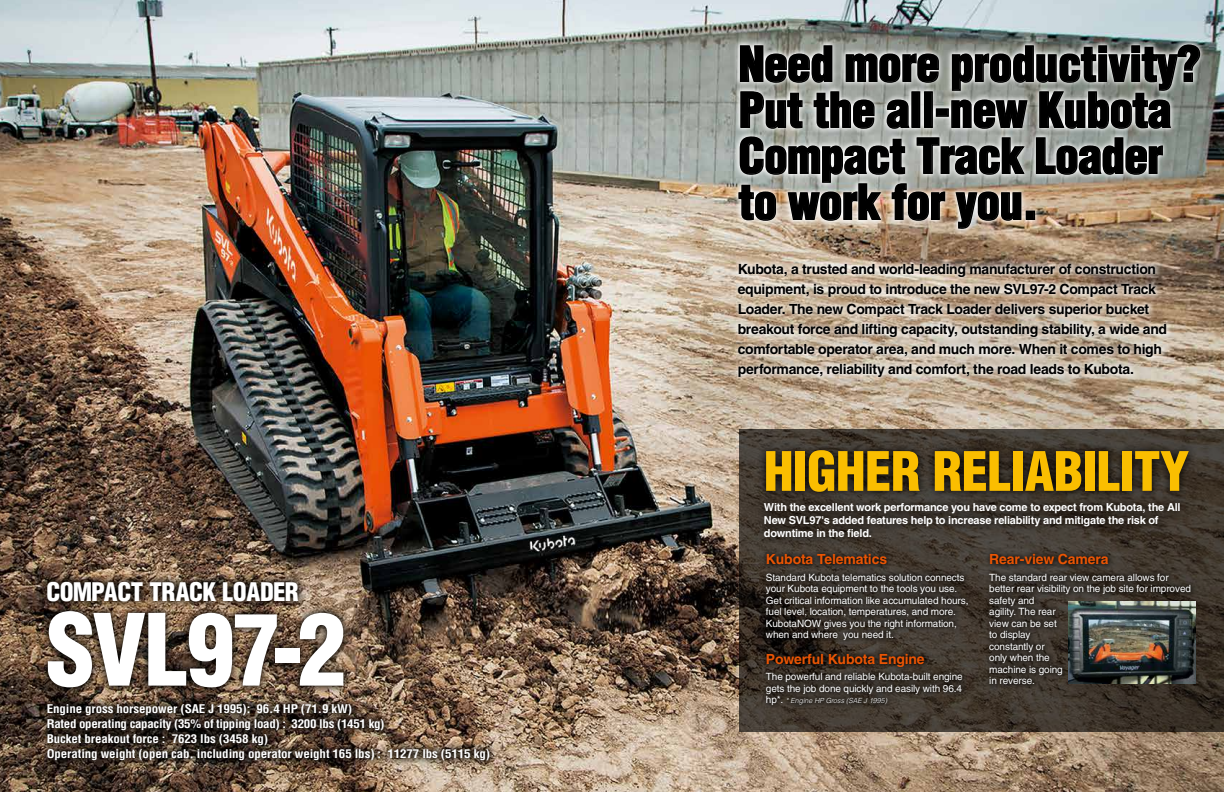
<style>
.page{position:relative;width:1224px;height:792px;background:#fff}
.page>*{position:absolute;margin:0;border:0;box-sizing:border-box;transform-origin:0 0}
.t1{font:900 condensed 97px "Helvetica";letter-spacing:-.02em;color:#fff}
.t2{font:900 condensed 53px "Helvetica";letter-spacing:-.01em;color:#fabe00}
.t3{font:900 condensed 47px/46px "Helvetica";letter-spacing:-.01em;color:#000}
.t4{font:900 condensed 25px "Helvetica";letter-spacing:-.02em;color:#fff}
.t5{font:700 14px/20px "Helvetica";letter-spacing:-.025em;color:#000}
.t6{font:700 14px "Helvetica";letter-spacing:-.01em;color:#ea5504}
.t7{font:700 condensed 11.7px/15px "Helvetica";letter-spacing:-.01em;color:#fff;scale:1.11 1}
.t8{font:700 11px/13px "Helvetica";letter-spacing:-.02em;color:#fff}
.t9{font:10px/11.5px "Helvetica";letter-spacing:-.01em;color:#fff}
.t10{font:italic 300 7px "Helvetica";color:#fff}
.s1{font-weight:400;font-style:normal;font-size:10px}
</style>
<div class="page">
<img style="left:0;top:0;width:1224px;height:792px">
<img style="left:733px;top:38px;width:473px;height:197px">
<svg style="left:739px;top:45px;width:94px;height:39px"></svg>
<svg style="left:845px;top:53px;width:95px;height:31px"></svg>
<svg style="left:740px;top:90px;width:63px;height:40px"></svg>
<svg style="left:813px;top:91px;width:62px;height:38px"></svg>
<svg style="left:886px;top:99px;width:25px;height:31px"></svg>
<div style="left:911px;top:91px;width:9px;height:37px;border:1px solid #000"></div>
<div style="left:924px;top:91px;width:9px;height:37px;border:1px solid #000"></div>
<div style="left:936px;top:108px;width:13px;height:9px;border:1px solid #000"></div>
<svg style="left:951px;top:44px;width:250px;height:86px"></svg>
<svg style="left:1035px;top:137px;width:129px;height:39px"></svg>
<svg style="left:738px;top:136px;width:288px;height:122px"></svg>
<div style="left:1026px;top:211px;width:9px;height:9px;border:1px solid #000"></div>
<div style="left:732px;top:258px;width:441px;height:125px;background:#fff;opacity:.75"></div>
<svg style="left:38px;top:572px;width:461px;height:197px;background:#4d3d30"></svg>
<svg style="left:739px;top:429px;width:485px;height:302px;background:#3e352d"></svg>
<svg style="left:760px;top:548px;width:437px;height:163px;background:#332c25"></svg>
<svg style="left:756px;top:441px;width:441px;height:105px;background:#2f2923"></svg>
<img style="left:1069px;top:601px;width:126px;height:83px">
<h3 class="t4" style="left:46px;top:576px;width:254px">COMPACT TRACK LOADER</h3>
<h1 class="t1" style="left:46px;top:589px;width:301px">SVL97-2</h1>
<p class="t7" style="left:47px;top:701px;width:401px">Engine gross horsepower (SAE J 1995): 96.4 HP (71.9 kW)<br>Rated operating capacity (35% of tipping load) : 3200 lbs (1451 kg)<br>Bucket breakout force : 7623 lbs (3458 kg)<br>Operating weight (open cab. including operator weight 165 lbs) : 11277 lbs (5115 kg)</p>
<h3 class="t3" style="left:739px;top:41px;width:464px">Need more productivity?<br>Put the all-new Kubota<br>Compact Track Loader to work for you.</h3>
<p class="t5" style="left:738px;top:259px;width:431px">Kubota, a trusted and world-leading manufacturer of construction equipment, is proud to introduce the new SVL97-2 Compact Track Loader. The new Compact Track Loader delivers superior bucket breakout force and lifting capacity, outstanding stability, a wide and comfortable operator area, and much more. When it comes to high performance, reliability and comfort, the road leads to Kubota.</p>
<h2 class="t2" style="left:764px;top:438px;width:427px">HIGHER RELIABILITY</h2>
<p class="t8" style="left:764px;top:500px;width:418px">With the excellent work performance you have come to expect from Kubota, the All<br>New SVL97's added features help to increase reliability and mitigate the risk of downtime in the field.</p>
<h3 class="t6" style="left:766px;top:551px;width:123px">Kubota Telematics</h3>
<p class="t9" style="left:766px;top:571px;width:204px">Standard Kubota telematics solution connects your Kubota equipment to the tools you use.<br>Get critical information like accumulated hours, fuel level, location, temperatures, and more.<br>KubotaNOW gives you the right information, when and where you need it.</p>
<h3 class="t6" style="left:766px;top:650px;width:160px">Powerful Kubota Engine</h3>
<p class="t9" style="left:766px;top:671px;width:198px">The powerful and reliable Kubota-built engine gets the job done quickly and easily with 96.4</p>
<p class="t10" style="left:766px;top:696px;width:123px"><span class="s1">hp*.</span> * Engine HP Gross (SAE J 1995)</p>
<h3 class="t6" style="left:989px;top:551px;width:121px">Rear-view Camera</h3>
<p class="t9" style="left:989px;top:571px;width:203px">The standard rear view camera allows for better rear visibility on the job site for improved safety and<br>agility. The rear<br>view can be set<br>to display<br>constantly or<br>only when the<br>machine is going<br>in reverse.</p>
</div>
